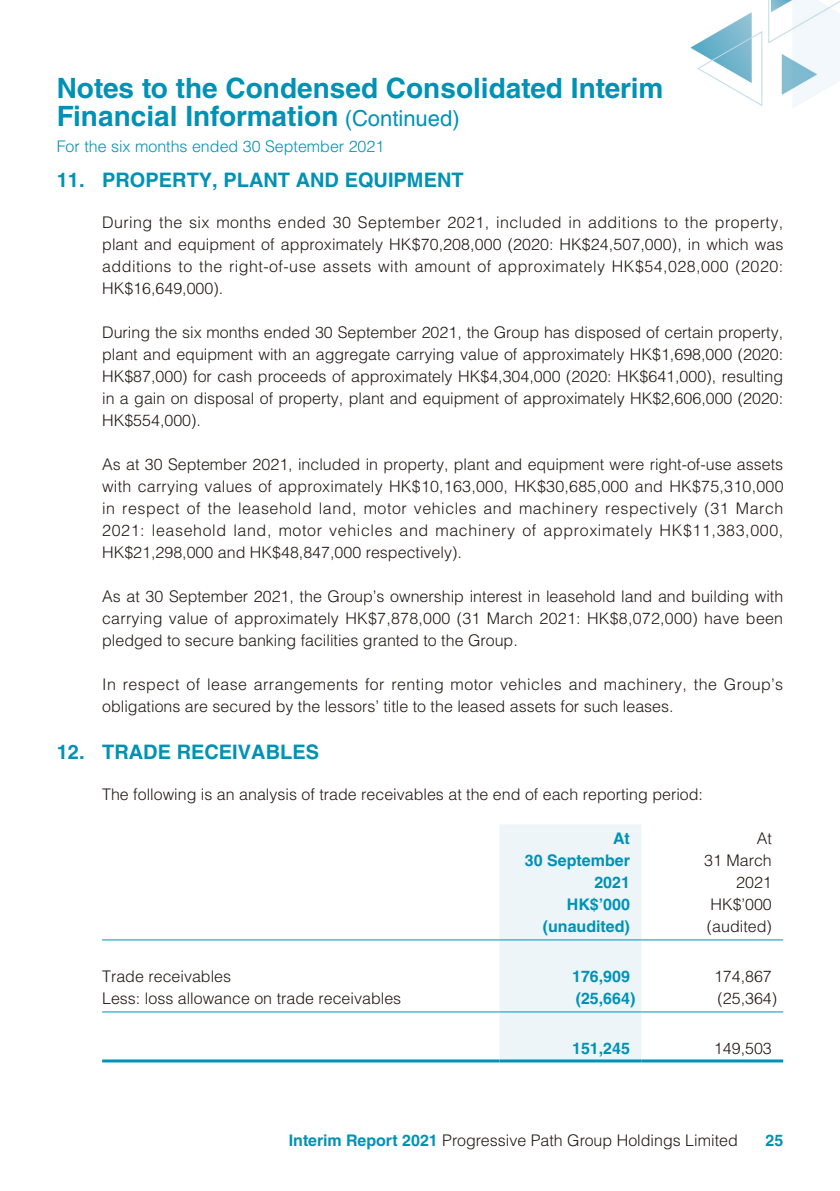
<style>
.page{position:relative;width:840px;height:1191px;background:#fff}
.page>*{position:absolute;margin:0;border:0;box-sizing:border-box;transform-origin:0 0}
.t1{font:700 28px/28px "Helvetica LT Std";color:#0092b4}
.t2{font:700 20px "Helvetica LT Std";color:#0092b4}
.t3{font:300 16px/22px "Helvetica LT Std";color:#231916;text-align:justify}
.t4{font:300 16px/22px "Helvetica LT Std";letter-spacing:.025em;color:#231916}
.t5{font:700 16px/22px "Helvetica LT Std";color:#0092b4;text-align:right}
.t6{font:300 16px "Helvetica LT Std";color:#0092b4}
.s1{font-weight:400;font-size:22px}
.s2{font-weight:700;color:#0092b4}
</style>
<div class="page">
<img style="left:102px;top:0;width:737px;height:1063px">
<div style="left:499px;top:824px;width:142px;height:235px;background:#edf5f9"></div>
<hr style="left:102px;top:939px;width:397px;height:1px;background:#0092b4">
<hr style="left:499px;top:939px;width:142px;height:1px;background:#0092b4">
<hr style="left:641px;top:939px;width:141px;height:1px;background:#0092b4">
<hr style="left:102px;top:1011px;width:397px;height:1px;background:#0092b4">
<hr style="left:499px;top:1011px;width:142px;height:1px;background:#0092b4">
<hr style="left:641px;top:1011px;width:141px;height:1px;background:#0092b4">
<hr style="left:102px;top:1059px;width:397px;height:3px;background:#0092b4">
<hr style="left:499px;top:1059px;width:142px;height:3px;background:#0092b4">
<hr style="left:641px;top:1059px;width:141px;height:3px;background:#0092b4">
<h1 class="t1" style="left:57px;top:74px;width:608px">Notes to the Condensed Consolidated Interim<br>Financial Information <span class="s1">(Continued)</span></h1>
<p class="t6" style="left:57px;top:136px;width:329px">For the six months ended 30 September 2021</p>
<p class="t2" style="left:57px;top:168px;width:408px">11. PROPERTY, PLANT AND EQUIPMENT</p>
<p class="t3" style="left:102px;top:211px;width:682px">During the six months ended 30 September 2021, included in additions to the property, plant and equipment of approximately HK$70,208,000 (2020: HK$24,507,000), in which was additions to the right-of-use assets with amount of approximately HK$54,028,000 (2020:<br>HK$16,649,000).</p>
<p class="t3" style="left:102px;top:321px;width:682px">During the six months ended 30 September 2021, the Group has disposed of certain property, plant and equipment with an aggregate carrying value of approximately HK$1,698,000 (2020:<br>HK$87,000) for cash proceeds of approximately HK$4,304,000 (2020: HK$641,000), resulting in a gain on disposal of property, plant and equipment of approximately HK$2,606,000 (2020:<br>HK$554,000).</p>
<p class="t3" style="left:102px;top:453px;width:682px">As at 30 September 2021, included in property, plant and equipment were right-of-use assets with carrying values of approximately HK$10,163,000, HK$30,685,000 and HK$75,310,000 in respect of the leasehold land, motor vehicles and machinery respectively (31 March 2021: leasehold land, motor vehicles and machinery of approximately HK$11,383,000, HK$21,298,000 and HK$48,847,000 respectively).</p>
<p class="t3" style="left:102px;top:585px;width:682px">As at 30 September 2021, the Group’s ownership interest in leasehold land and building with carrying value of approximately HK$7,878,000 (31 March 2021: HK$8,072,000) have been pledged to secure banking facilities granted to the Group.</p>
<p class="t4" style="left:102px;top:673px;width:682px">In respect of lease arrangements for renting motor vehicles and machinery, the Group’s obligations are secured by the lessors’ title to the leased assets for such leases.</p>
<p class="t2" style="left:57px;top:740px;width:264px">12. TRADE RECEIVABLES</p>
<p class="t3" style="left:102px;top:783px;width:602px">The following is an analysis of trade receivables at the end of each reporting period:</p>
<p class="t5" style="left:524px;top:827px;width:106px">At<br>30 September<br>2021</p>
<p class="t3" style="left:703px;top:827px;width:69px;text-align:right">At<br>31 March<br>2021</p>
<p class="t5" style="left:566px;top:893px;width:65px">HK$’000</p>
<p class="t3" style="left:710px;top:893px;width:63px">HK$’000</p>
<p class="t5" style="left:542px;top:915px;width:89px">(unaudited)</p>
<p class="t3" style="left:706px;top:915px;width:66px">(audited)</p>
<p class="t3" style="left:102px;top:965px;width:130px">Trade receivables</p>
<p class="t5" style="left:571px;top:965px;width:59px">176,909</p>
<p class="t3" style="left:713px;top:965px;width:59px">174,867</p>
<p class="t3" style="left:102px;top:987px;width:300px">Less: loss allowance on trade receivables</p>
<p class="t5" style="left:575px;top:987px;width:61px">(25,664)</p>
<p class="t3" style="left:717px;top:987px;width:61px">(25,364)</p>
<p class="t5" style="left:571px;top:1037px;width:59px">151,245</p>
<p class="t3" style="left:713px;top:1037px;width:59px">149,503</p>
<p class="t3" style="left:288px;top:1128px;width:450px"><span class="s2">Interim Report 2021</span> Progressive Path Group Holdings Limited</p>
<p class="t5" style="left:765px;top:1128px;width:19px">25</p>
</div>
